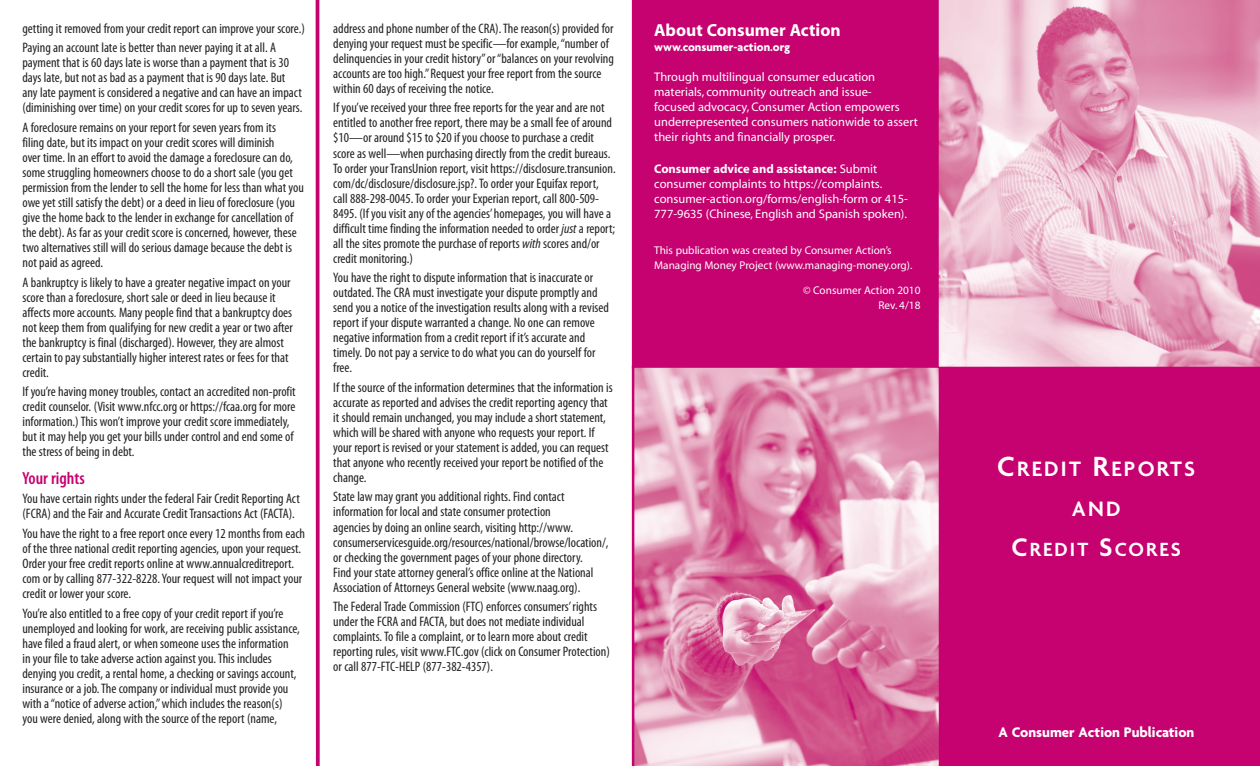
<style>
.page{position:relative;width:1260px;height:766px;background:#fff}
.page>*{position:absolute;margin:0;border:0;box-sizing:border-box;transform-origin:0 0}
.Block_heads_white{font:600 22.5px "Agenda";letter-spacing:.1em;color:#fff}
.Block_heads_white-2{font:600 20.62px "Agenda";letter-spacing:.1em;color:#fff}
.White_text{font:700 17.5px "Myriad";color:#fff}
.Subhead_Myriad{font:600 condensed 17.5px "Myriad Pro";color:#c60170}
.Agenda_white{font:700 15px "Agenda";color:#fff}
.Black_text_II{font:condensed 13.75px/15px "Myriad Pro";color:#231f20}
.White_text-2{font:12.5px/15px "Myriad";color:#fff}
.White_text-3{font:700 12.5px "Agenda";color:#fff}
.White_text-4{font:11.25px/15px "Myriad";color:#fff}
.s1{font-style:italic}
.s2{font-weight:700}
.s3{font-size:30px}
.s4{font-size:27.5px}
</style>
<div class="page">
<div style="left:632px;top:0;width:306px;height:365px;background:#c60170"></div>
<div style="left:940px;top:367px;width:320px;height:398px;background:#c60170"></div>
<svg style="left:316px;top:0;width:4px;height:765px;background:#cc1e80"></svg>
<svg style="left:632px;top:365px;width:308px;height:400px;background:#df8db0"></svg>
<svg style="left:938px;top:0;width:322px;height:367px;background:#e9b4c9"></svg>
<p class="Black_text_II" style="left:22px;top:21px;width:284px">getting it removed from your credit report can improve your score.)</p>
<p class="Black_text_II" style="left:22px;top:40px;width:281px">Paying an account late is better than never paying it at all. A payment that is 60 days late is worse than a payment that is 30 days late, but not as bad as a payment that is 90 days late. But any late payment is considered a negative and can have an impact (diminishing over time) on your credit scores for up to seven years.</p>
<p class="Black_text_II" style="left:22px;top:120px;width:283px">A foreclosure remains on your report for seven years from its<br>filing date, but its impact on your credit scores will diminish<br>over time. In an effort to avoid the damage a foreclosure can do, some struggling homeowners choose to do a short sale (you get permission from the lender to sell the home for less than what you owe yet still satisfy the debt) or a deed in lieu of foreclosure (you give the home back to the lender in exchange for cancellation of the debt). As far as your credit score is concerned, however, these two alternatives still will do serious damage because the debt is not paid as agreed.</p>
<p class="Black_text_II" style="left:22px;top:274px;width:272px">A bankruptcy is likely to have a greater negative impact on your score than a foreclosure, short sale or deed in lieu because it affects more accounts. Many people find that a bankruptcy does not keep them from qualifying for new credit a year or two after the bankruptcy is final (discharged). However, they are almost certain to pay substantially higher interest rates or fees for that credit.</p>
<p class="Black_text_II" style="left:22px;top:384px;width:275px">If you’re having money troubles, contact an accredited non-profit credit counselor. (Visit www.nfcc.org or https://fcaa.org for more information.) This won’t improve your credit score immediately, but it may help you get your bills under control and end some of the stress of being in debt.</p>
<p class="Subhead_Myriad" style="left:22px;top:467px;width:64px">Your rights</p>
<p class="Black_text_II" style="left:22px;top:490px;width:279px">You have certain rights under the federal Fair Credit Reporting Act (FCRA) and the Fair and Accurate Credit Transactions Act (FACTA).</p>
<p class="Black_text_II" style="left:22px;top:525px;width:284px">You have the right to a free report once every 12 months from each of the three national credit reporting agencies, upon your request.<br>Order your free credit reports online at www.annualcreditreport. com or by calling 877-322-8228. Your request will not impact your credit or lower your score.</p>
<p class="Black_text_II" style="left:22px;top:604px;width:279px">You’re also entitled to a free copy of your credit report if you’re unemployed and looking for work, are receiving public assistance, have filed a fraud alert, or when someone uses the information in your file to take adverse action against you. This includes denying you credit, a rental home, a checking or savings account, insurance or a job. The company or individual must provide you with a “notice of adverse action,” which includes the reason(s) you were denied, along with the source of the report (name,</p>
<p class="Black_text_II" style="left:333px;top:21px;width:282px">address and phone number of the CRA). The reason(s) provided for denying your request must be specific—for example, “number of delinquencies in your credit history” or “balances on your revolving accounts are too high.” Request your free report from the source within 60 days of receiving the notice.</p>
<p class="Black_text_II" style="left:333px;top:100px;width:284px">If you’ve received your three free reports for the year and are not entitled to another free report, there may be a small fee of around $10—or around $15 to $20 if you choose to purchase a credit score as well—when purchasing directly from the credit bureaus.<br>To order your TransUnion report, visit https://disclosure.transunion. com/dc/disclosure/disclosure.jsp?. To order your Equifax report, call 888-298-0045. To order your Experian report, call 800-509- 8495. (If you visit any of the agencies’ homepages, you will have a difficult time finding the information needed to order <span class="s1">just</span> a report; all the sites promote the purchase of reports <span class="s1">with</span> scores and/or credit monitoring.)</p>
<p class="Black_text_II" style="left:333px;top:270px;width:277px">You have the right to dispute information that is inaccurate or outdated. The CRA must investigate your dispute promptly and send you a notice of the investigation results along with a revised report if your dispute warranted a change. No one can remove negative information from a credit report if it’s accurate and timely. Do not pay a service to do what you can do yourself for free.</p>
<p class="Black_text_II" style="left:333px;top:379px;width:281px">If the source of the information determines that the information is accurate as reported and advises the credit reporting agency that it should remain unchanged, you may include a short statement, which will be shared with anyone who requests your report. If your report is revised or your statement is added, you can request that anyone who recently received your report be notified of the change.</p>
<p class="Black_text_II" style="left:333px;top:489px;width:277px">State law may grant you additional rights. Find contact information for local and state consumer protection<br>agencies by doing an online search, visiting http://www. consumerservicesguide.org/resources/national/browse/location/, or checking the government pages of your phone directory.<br>Find your state attorney general’s office online at the National Association of Attorneys General website (www.naag.org).</p>
<p class="Black_text_II" style="left:333px;top:598px;width:278px">The Federal Trade Commission (FTC) enforces consumers’ rights under the FCRA and FACTA, but does not mediate individual complaints. To file a complaint, or to learn more about credit reporting rules, visit www.FTC.gov (click on Consumer Protection) or call 877-FTC-HELP (877-382-4357).</p>
<p class="White_text" style="left:654px;top:21px;width:188px">About Consumer Action</p>
<p class="White_text-3" style="left:654px;top:39px;width:137px">www.consumer-action.org</p>
<p class="White_text-2" style="left:654px;top:69px;width:265px">Through multilingual consumer education materials, community outreach and issue-<br>focused advocacy, Consumer Action empowers underrepresented consumers nationwide to assert their rights and financially prosper.</p>
<p class="White_text-2" style="left:654px;top:161px;width:255px"><span class="s2">Consumer advice and assistance:</span> Submit consumer complaints to https://complaints. consumer-action.org/forms/english-form or 415- 777-9635 (Chinese, English and Spanish spoken).</p>
<p class="White_text-4" style="left:654px;top:243px;width:260px">This publication was created by Consumer Action’s<br>Managing Money Project (www.managing-money.org).</p>
<p class="White_text-4" style="left:803px;top:283px;width:119px">© Consumer Action 2010</p>
<p class="White_text-4" style="left:879px;top:298px;width:43px">Rev. 4/18</p>
<p class="Block_heads_white" style="left:997px;top:455px;width:199px"><span class="s3">C</span>REDIT <span class="s3">R</span>EPORTS</p>
<p class="Block_heads_white" style="left:1072px;top:495px;width:50px">AND</p>
<p class="Block_heads_white-2" style="left:1011px;top:537px;width:171px"><span class="s4">C</span>REDIT <span class="s4">S</span>CORES</p>
<p class="Agenda_white" style="left:999px;top:722px;width:197px">A Consumer Action Publication</p>
</div>
